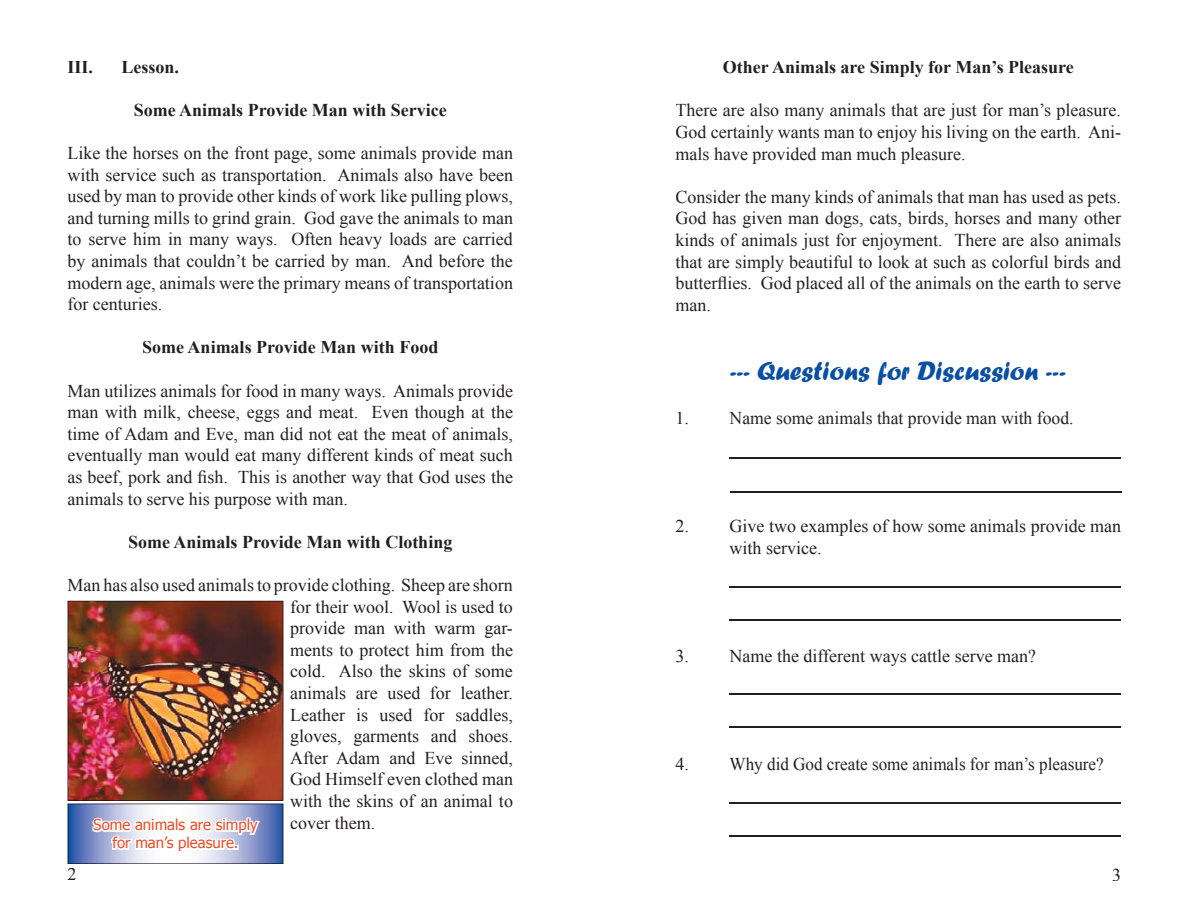
<style>
.page{position:relative;width:1188px;height:918px;background:#fff}
.page>*{position:absolute;margin:0;border:0;box-sizing:border-box;transform-origin:0 0}
.t1{font:27px "Forte";color:#094fa3}
.t2{font:18px/21.6px "Times New Roman";color:#231f20;text-align:justify}
.t3{font:700 18px "Times New Roman";color:#231f20}
.t4{font:15px "Tahoma";color:#f04c27}
</style>
<div class="page">
<img style="left:68px;top:601px;width:216px;height:263px">
<img style="left:68px;top:804px;width:215px;height:60px">
<hr style="left:729px;top:457px;width:391px;height:1px;background:#231f20">
<hr style="left:730px;top:491px;width:391px;height:1px;background:#231f20">
<hr style="left:730px;top:586px;width:391px;height:1px;background:#231f20">
<hr style="left:730px;top:619px;width:391px;height:1px;background:#231f20">
<hr style="left:730px;top:694px;width:391px;height:1px;background:#231f20">
<hr style="left:730px;top:727px;width:391px;height:1px;background:#231f20">
<hr style="left:730px;top:802px;width:391px;height:1px;background:#231f20">
<hr style="left:730px;top:835px;width:391px;height:1px;background:#231f20">
<p class="t3" style="left:68px;top:55px;width:27px">III.</p>
<p class="t3" style="left:122px;top:55px;width:59px">Lesson.</p>
<p class="t3" style="left:134px;top:97px;width:315px">Some Animals Provide Man with Service</p>
<p class="t2" style="left:68px;top:142px;width:447px">Like the horses on the front page, some animals provide man with service such as transportation. Animals also have been used by man to provide other kinds of work like pulling plows, and turning mills to grind grain. God gave the animals to man to serve him in many ways. Often heavy loads are carried by animals that couldn’t be carried by man. And before the modern age, animals were the primary means of transportation for centuries.</p>
<p class="t3" style="left:142px;top:335px;width:298px">Some Animals Provide Man with Food</p>
<p class="t2" style="left:68px;top:380px;width:447px">Man utilizes animals for food in many ways. Animals provide man with milk, cheese, eggs and meat. Even though at the time of Adam and Eve, man did not eat the meat of animals, eventually man would eat many different kinds of meat such as beef, pork and fish. This is another way that God uses the animals to serve his purpose with man.</p>
<p class="t3" style="left:128px;top:529px;width:326px">Some Animals Provide Man with Clothing</p>
<p class="t2" style="left:290px;top:574px;width:224px;text-indent:-223px">Man has also used animals to provide clothing. Sheep are shorn for their wool. Wool is used to provide man with warm gar&shy;ments to protect him from the cold. Also the skins of some animals are used for leather.<br>Leather is used for saddles, gloves, garments and shoes.<br>After Adam and Eve sinned, God Himself even clothed man with the skins of an animal to</p>
<p class="t4" style="left:93px;top:815px;width:166px">Some animals are simply</p>
<p class="t2" style="left:290px;top:812px;width:86px">cover them.</p>
<p class="t4" style="left:112px;top:833px;width:128px">for man’s pleasure.</p>
<p class="t2" style="left:68px;top:863px;width:10px">2</p>
<p class="t3" style="left:723px;top:55px;width:353px">Other Animals are Simply for Man’s Pleasure</p>
<p class="t2" style="left:676px;top:99px;width:447px">There are also many animals that are just for man’s pleasure.<br>God certainly wants man to enjoy his living on the earth. Ani&shy;mals have provided man much pleasure.</p>
<p class="t2" style="left:676px;top:186px;width:447px">Consider the many kinds of animals that man has used as pets.<br>God has given man dogs, cats, birds, horses and many other kinds of animals just for enjoyment. There are also animals that are simply beautiful to look at such as colorful birds and butterflies. God placed all of the animals on the earth to serve man.</p>
<h1 class="t1" style="left:730px;top:356px;width:338px">--- Questions for Discussion ---</h1>
<p class="t2" style="left:676px;top:407px;width:399px">1. Name some animals that provide man with food.</p>
<p class="t2" style="left:730px;top:515px;width:393px;text-indent:-54px">2. Give two examples of how some animals provide man with service.</p>
<p class="t2" style="left:676px;top:645px;width:362px">3. Name the different ways cattle serve man?</p>
<p class="t2" style="left:676px;top:753px;width:430px">4. Why did God create some animals for man’s pleasure?</p>
<p class="t2" style="left:1112px;top:864px;width:10px">3</p>
</div>
